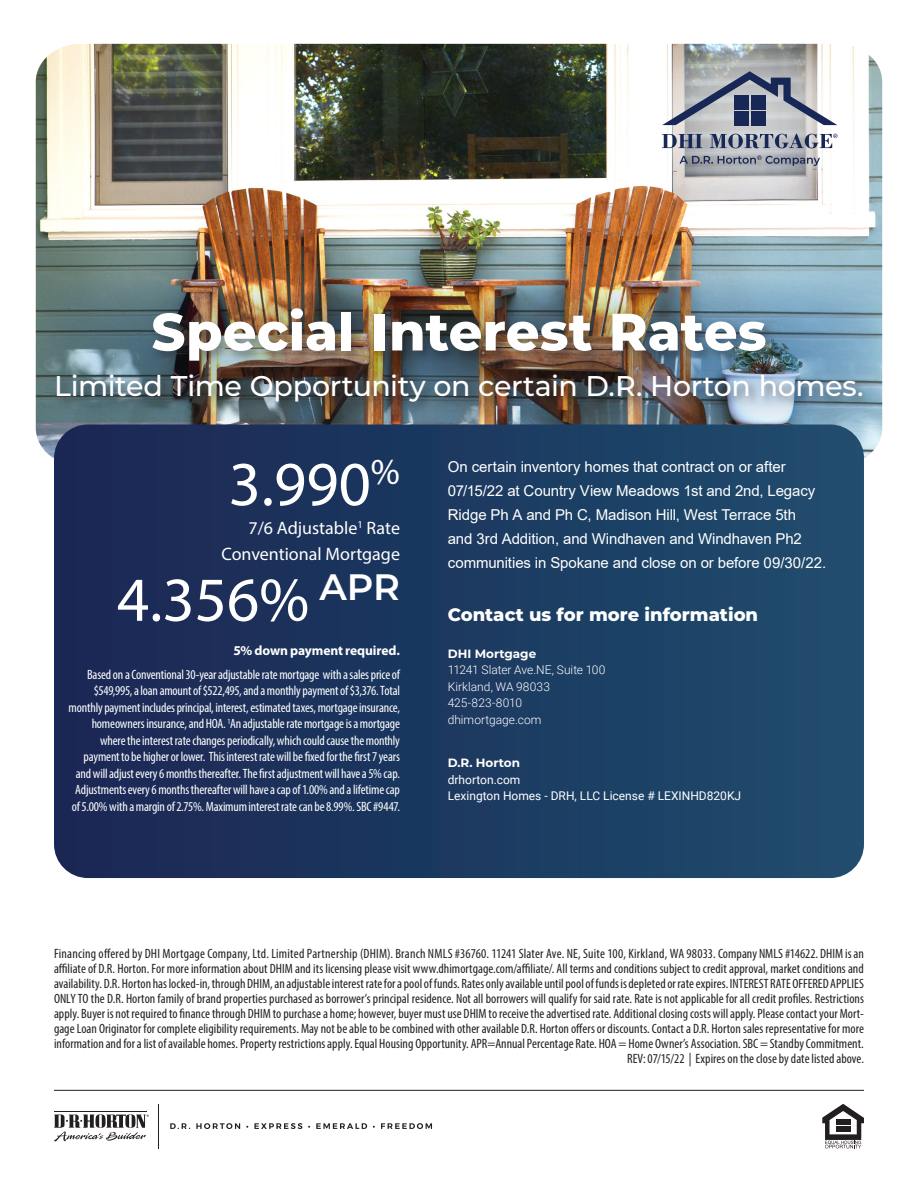
<style>
.page{position:relative;width:918px;height:1188px;background:#fff}
.page>*{position:absolute;margin:0;border:0;box-sizing:border-box;transform-origin:0 0}
.t1{font:63px "Myriad Pro";color:#fff}
.t2{font:800 52.5px "Montserrat";letter-spacing:.005em;color:#fff}
.t3{font:500 28.5px "Montserrat";letter-spacing:-.01em;color:#fff}
.t4{font:18px "Myriad Pro";color:#fff}
.right_copy{font:800 18px "Montserrat";color:#fff}
.right_copy-2{font:15px/24px "Arial";letter-spacing:-.005em;color:#fff}
.t5{font:condensed 13.5px/15px "Myriad Pro";letter-spacing:.005em;color:#231f20;text-align:right}
.t6{font:condensed 13.5px/16.5px "Myriad Pro";letter-spacing:-.015em;color:#fff;text-align:right}
.t7{font:700 13.5px "Myriad Pro";letter-spacing:-.01em;color:#fff}
.t8{font:300 12px/16.5px "Roboto";color:#fff}
.t9{font:12px/16.5px "Roboto";color:#fff}
.t10{font:700 12px "Montserrat";color:#fff}
</style>
<div class="page">
<img style="left:36px;top:44px;width:846px;height:414px">
<img style="left:36px;top:279px;width:846px;height:151px">
<div style="left:150px;top:306px;width:628px;height:68px;background:#231f20;opacity:.4"></div>
<hr style="left:54px;top:1090px;width:810px;height:1px;background:#231f20">
<svg style="left:170px;top:1123px;width:20px;height:6px"></svg>
<svg style="left:196px;top:1123px;width:44px;height:6px"></svg>
<svg style="left:254px;top:1123px;width:48px;height:6px"></svg>
<svg style="left:316px;top:1123px;width:51px;height:6px"></svg>
<svg style="left:381px;top:1123px;width:51px;height:6px"></svg>
<hr style="left:54px;top:1111px;width:92px;height:1px;background:#231f20">
<svg style="left:54px;top:1114px;width:95px;height:27px"></svg>
<hr style="left:158px;top:1104px;width:1px;height:44px;background:#231f20">
<svg style="left:54px;top:424px;width:810px;height:454px;background:#1d3960"></svg>
<svg style="left:822px;top:1104px;width:42px;height:44px"></svg>
<svg style="left:614px;top:36px;width:272px;height:158px"></svg>
<div style="left:734px;top:111px;width:15px;height:15px;background:#172756"></div>
<div style="left:751px;top:111px;width:14px;height:15px;background:#172756"></div>
<svg style="left:662px;top:71px;width:175px;height:54px"></svg>
<svg style="left:680px;top:155px;width:140px;height:11px;background:#888c99"></svg>
<svg style="left:662px;top:134px;width:40px;height:14px"></svg>
<svg style="left:710px;top:134px;width:128px;height:14px;background:#878ea1"></svg>
<div style="left:54px;top:372px;width:821px;height:42px;background:#231f20;opacity:.51"></div>
<p class="t2" style="left:151px;top:293px;width:617px">Special Interest Rates</p>
<p class="t3" style="left:54px;top:366px;width:811px">Limited Time Opportunity on certain D.R. Horton homes.</p>
<p class="t1" style="left:229px;top:445px;width:173px">3.990<sup>%</sup></p>
<p class="t4" style="left:248px;top:517px;width:153px">7/6 Adjustable<sup>1</sup> Rate</p>
<p class="t4" style="left:221px;top:542px;width:180px">Conventional Mortgage</p>
<p class="t1" style="left:117px;top:561px;width:285px">4.356% <sup>APR</sup></p>
<p class="t7" style="left:233px;top:642px;width:168px">5% down payment required.</p>
<p class="t6" style="left:69px;top:666px;width:333px">Based on a Conventional 30-year adjustable rate mortgage with a sales price of $549,995, a loan amount of $522,495, and a monthly payment of $3,376. Total monthly payment includes principal, interest, estimated taxes, mortgage insurance, homeowners insurance, and HOA. <sup>1</sup>An adjustable rate mortgage is a mortgage where the interest rate changes periodically, which could cause the monthly payment to be higher or lower. This interest rate will be fixed for the first 7 years and will adjust every 6 months thereafter. The first adjustment will have a 5% cap.<br>Adjustments every 6 months thereafter will have a cap of 1.00% and a lifetime cap of 5.00% with a margin of 2.75%. Maximum interest rate can be 8.99%. SBC #9447.</p>
<p class="right_copy-2" style="left:448px;top:455px;width:380px">On certain inventory homes that contract on or after 07/15/22 at Country View Meadows 1st and 2nd, Legacy Ridge Ph A and Ph C, Madison Hill, West Terrace 5th<br>and 3rd Addition, and Windhaven and Windhaven Ph2 communities in Spokane and close on or before 09/30/22.</p>
<p class="right_copy" style="left:448px;top:601px;width:312px">Contact us for more information</p>
<p class="t10" style="left:448px;top:645px;width:90px">DHI Mortgage</p>
<p class="t8" style="left:448px;top:661px;width:159px">11241 Slater Ave.NE, Suite 100</p>
<p class="t8" style="left:448px;top:678px;width:104px">Kirkland, WA 98033<br>425-823-8010 dhimortgage.com</p>
<p class="t10" style="left:448px;top:754px;width:74px">D.R. Horton</p>
<p class="t9" style="left:448px;top:771px;width:295px">drhorton.com<br>Lexington Homes - DRH, LLC License # LEXINHD820KJ</p>
<p class="t5" style="left:54px;top:946px;width:812px">Financing offered by DHI Mortgage Company, Ltd. Limited Partnership (DHIM). Branch NMLS #36760. 11241 Slater Ave. NE, Suite 100, Kirkland, WA 98033. Company NMLS #14622. DHIM is an affiliate of D.R. Horton. For more information about DHIM and its licensing please visit www.dhimortgage.com/affiliate/. All terms and conditions subject to credit approval, market conditions and availability. D.R. Horton has locked-in, through DHIM, an adjustable interest rate for a pool of funds. Rates only available until pool of funds is depleted or rate expires. INTEREST RATE OFFERED APPLIES ONLY TO the D.R. Horton family of brand properties purchased as borrower’s principal residence. Not all borrowers will qualify for said rate. Rate is not applicable for all credit profiles. Restrictions apply. Buyer is not required to finance through DHIM to purchase a home; however, buyer must use DHIM to receive the advertised rate. Additional closing costs will apply. Please contact your Mort&shy;gage Loan Originator for complete eligibility requirements. May not be able to be combined with other available D.R. Horton offers or discounts. Contact a D.R. Horton sales representative for more information and for a list of available homes. Property restrictions apply. Equal Housing Opportunity. APR=Annual Percentage Rate. HOA = Home Owner’s Association. SBC = Standby Commitment.<br>REV: 07/15/22 | Expires on the close by date listed above.</p>
</div>
